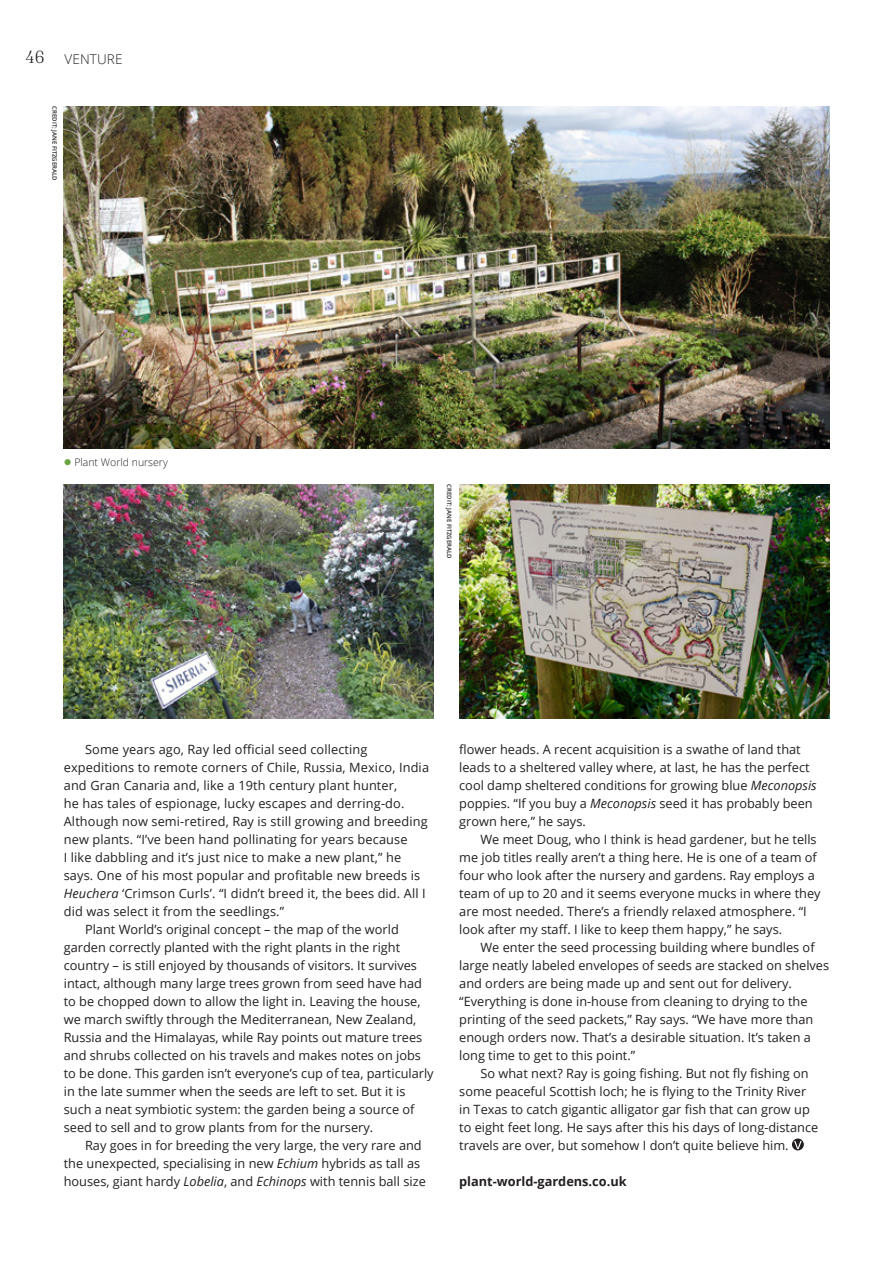
<style>
.page{position:relative;width:893px;height:1263px;background:#fff}
.page>*{position:absolute;margin:0;border:0;box-sizing:border-box;transform-origin:0 0}
.t1{font:300 13.5px "Open Sans";letter-spacing:.01em;color:#231f20}
.body_text__with_inde{font:12.75px/18px "Open Sans";color:#231f20}
.body_text__with_inde-2{font:700 12.75px "Open Sans";color:#231f20}
.body_text__with_inde-3{font:300 10.5px "Open Sans";color:#231f20}
.body_text__with_inde-4{font:600 6px "Open Sans";color:#231f20}
.s1{font-family:"Inria Serif";font-size:18px}
.s2{color:#6aa542}
.s3{font-style:italic}
</style>
<div class="page">
<svg style="left:792px;top:1138px;width:12px;height:12px"></svg>
<img style="left:64px;top:106px;width:765px;height:342px">
<img style="left:459px;top:484px;width:370px;height:234px">
<img style="left:64px;top:484px;width:370px;height:234px">
<p class="t1" style="left:26px;top:49px;width:98px"><span class="s1">46</span> VENTURE</p>
<p class="body_text__with_inde-4" style="left:59px;top:106px;width:76px;rotate:90deg">CREDIT: JANE FITZGERALD</p>
<p class="body_text__with_inde-3" style="left:64px;top:455px;width:106px"><span class="s2">●</span> Plant World nursery</p>
<p class="body_text__with_inde-4" style="left:454px;top:484px;width:76px;rotate:90deg">CREDIT: JANE FITZGERALD</p>
<p class="body_text__with_inde" style="left:64px;top:740px;width:367px;text-indent:21px">Some years ago, Ray led official seed collecting expeditions to remote corners of Chile, Russia, Mexico, India and Gran Canaria and, like a 19th century plant hunter,<br>he has tales of espionage, lucky escapes and derring-do.<br>Although now semi-retired, Ray is still growing and breeding new plants. “I’ve been hand pollinating for years because<br>I like dabbling and it’s just nice to make a new plant,” he says. One of his most popular and profitable new breeds is <span class="s3">Heuchera</span> ‘Crimson Curls’. “I didn’t breed it, the bees did. All I did was select it from the seedlings.”</p>
<p class="body_text__with_inde" style="left:64px;top:920px;width:371px;text-indent:21px">Plant World’s original concept – the map of the world garden correctly planted with the right plants in the right country – is still enjoyed by thousands of visitors. It survives intact, although many large trees grown from seed have had to be chopped down to allow the light in. Leaving the house, we march swiftly through the Mediterranean, New Zealand, Russia and the Himalayas, while Ray points out mature trees and shrubs collected on his travels and makes notes on jobs to be done. This garden isn’t everyone’s cup of tea, particularly in the late summer when the seeds are left to set. But it is such a neat symbiotic system: the garden being a source of seed to sell and to grow plants from for the nursery.</p>
<p class="body_text__with_inde" style="left:64px;top:1136px;width:364px;text-indent:21px">Ray goes in for breeding the very large, the very rare and the unexpected, specialising in new <span class="s3">Echium</span> hybrids as tall as houses, giant hardy <span class="s3">Lobelia</span>, and <span class="s3">Echinops</span> with tennis ball size</p>
<p class="body_text__with_inde" style="left:459px;top:740px;width:359px">flower heads. A recent acquisition is a swathe of land that leads to a sheltered valley where, at last, he has the perfect cool damp sheltered conditions for growing blue <span class="s3">Meconopsis </span>poppies. “If you buy a <span class="s3">Meconopsis</span> seed it has probably been grown here,” he says.</p>
<p class="body_text__with_inde" style="left:459px;top:830px;width:363px;text-indent:21px">We meet Doug, who I think is head gardener, but he tells me job titles really aren’t a thing here. He is one of a team of four who look after the nursery and gardens. Ray employs a team of up to 20 and it seems everyone mucks in where they are most needed. There’s a friendly relaxed atmosphere. “I look after my staff. I like to keep them happy,” he says.</p>
<p class="body_text__with_inde" style="left:459px;top:938px;width:371px;text-indent:21px">We enter the seed processing building where bundles of large neatly labeled envelopes of seeds are stacked on shelves and orders are being made up and sent out for delivery. “Everything is done in-house from cleaning to drying to the printing of the seed packets,” Ray says. “We have more than enough orders now. That’s a desirable situation. It’s taken a long time to get to this point.”</p>
<p class="body_text__with_inde" style="left:459px;top:1064px;width:360px;text-indent:21px">So what next? Ray is going fishing. But not fly fishing on some peaceful Scottish loch; he is flying to the Trinity River in Texas to catch gigantic alligator gar fish that can grow up to eight feet long. He says after this his days of long-distance travels are over, but somehow I don’t quite believe him.</p>
<p class="body_text__with_inde-2" style="left:459px;top:1173px;width:169px">plant-world-gardens.co.uk</p>
</div>
